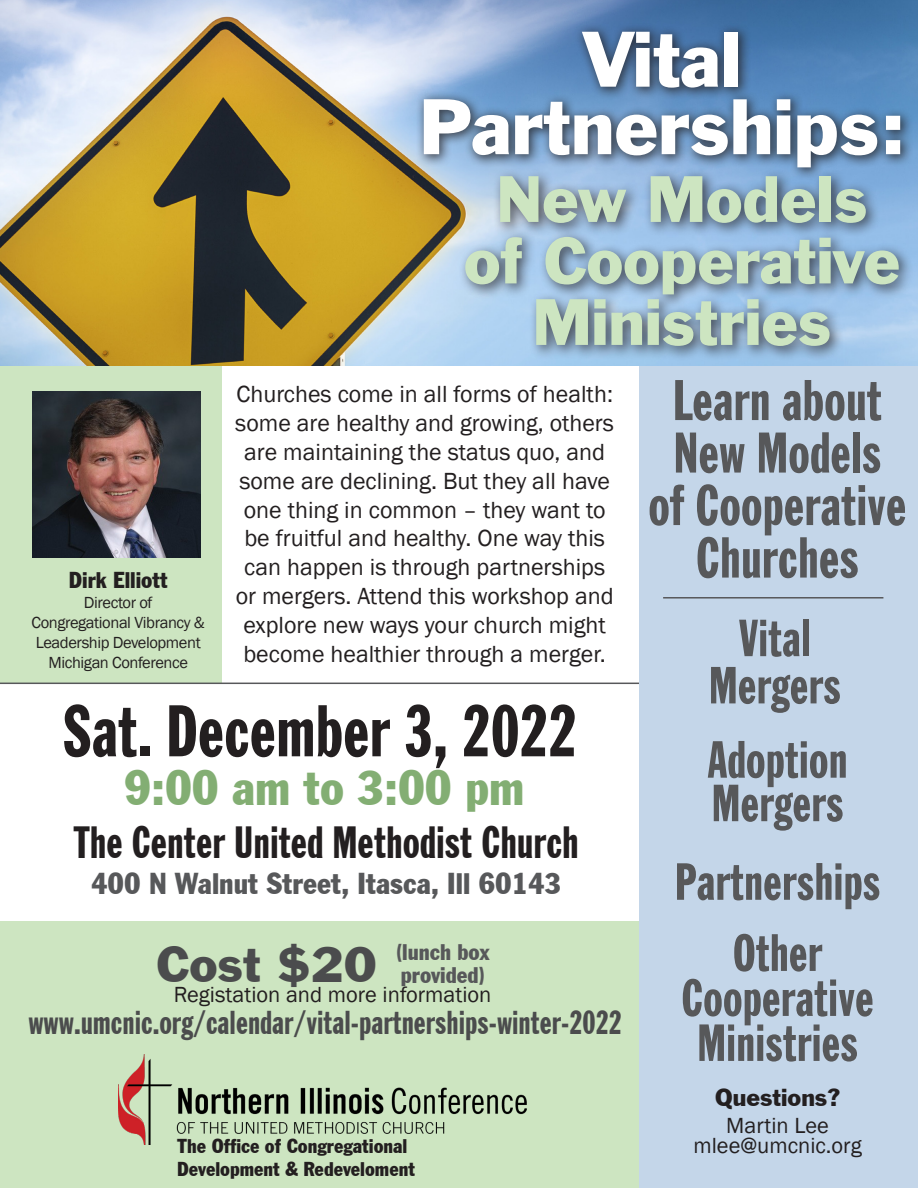
<style>
.page{position:relative;width:918px;height:1188px;background:#fff}
.page>*{position:absolute;margin:0;border:0;box-sizing:border-box;transform-origin:0 0}
.t1{font:extra-condensed 72.3px "Franklin Gothic BT";color:#231f20}
.t2{font:72.15px "Franklin Gothic BT";color:#fff}
.t3{font:60px/61.5px "Franklin Gothic BT";color:#cde5c1;text-align:center}
.t4{font:extra-condensed 56.7px/52.5px "Franklin Gothic BT";color:#57585a;text-align:center}
.t5{font:extra-condensed 51.6px/47.2px "Franklin Gothic BT";color:#57585a;text-align:center}
.t6{font:condensed 48.15px "Franklin Gothic BT";color:#83ae73}
.t7{font:46.2px "Franklin Gothic BT";color:#4b4c4d}
.t8{font:extra-condensed 45px "Franklin Gothic BT";color:#231f20}
.t9{font:extra-condensed 33px "Franklin Gothic BT";color:#4b4c4d}
.t10{font:condensed 29.55px "Franklin Gothic BT";color:#57585a}
.t11{font:24px/28.8px "Franklin Gothic";color:#231f20;text-align:center}
.t12{font:22.5px "Franklin Gothic";color:#231f20}
.t13{font:condensed 22.5px/22.5px "Franklin Gothic BT";color:#57585a}
.t14{font:condensed 22.5px "Franklin Gothic BT";color:#231f20}
.t15{font:22.5px "Franklin Gothic BT";color:#231f20}
.t16{font:condensed 19.65px "Franklin Gothic BT";color:#231f20}
.t17{font:16.5px/19.8px "Franklin Gothic";letter-spacing:-.025em;color:#231f20;text-align:center}
</style>
<div class="page">
<div style="left:0;top:0;width:221px;height:683px;background:#cde5c1"></div>
<hr style="left:0;top:683px;width:644px;height:1px;background:#57585a">
<div style="left:0;top:921px;width:644px;height:267px;background:#cde5c1"></div>
<div style="left:639px;top:0;width:279px;height:1188px;background:#c4d6e9"></div>
<img style="left:0;top:0;width:918px;height:365px">
<img style="left:119px;top:1054px;width:408px;height:91px">
<div style="left:415px;top:23px;width:499px;height:158px;background:#231f20;opacity:.75"></div>
<div style="left:458px;top:169px;width:456px;height:192px;background:#231f20;opacity:.75"></div>
<hr style="left:663px;top:597px;width:220px;height:2px;background:#57585a">
<img style="left:32px;top:392px;width:169px;height:166px">
<p class="t2" style="left:584px;top:17px;width:159px">Vital</p>
<p class="t2" style="left:419px;top:85px;width:489px">Partnerships:</p>
<p class="t3" style="left:496px;top:169px;width:373px">New Models</p>
<p class="t3" style="left:464px;top:231px;width:438px">of Cooperative<br>Ministries</p>
<p class="t14" style="left:69px;top:566px;width:100px">Dirk Elliott</p>
<p class="t17" style="left:32px;top:593px;width:175px">Director of<br>Congregational Vibrancy &amp;<br>Leadership Development<br>Michigan Conference</p>
<p class="t11" style="left:235px;top:380px;width:380px">Churches come in all forms of health: some are healthy and growing, others are maintaining the status quo, and</p>
<p class="t11" style="left:236px;top:467px;width:379px">some are declining. But they all have one thing in common – they want to be fruitful and healthy. One way this can happen is through partnerships or mergers. Attend this workshop and explore new ways your church might become healthier through a merger.</p>
<p class="t1" style="left:63px;top:689px;width:516px">Sat. December 3, 2022</p>
<p class="t6" style="left:125px;top:756px;width:401px">9:00 am to 3:00 pm</p>
<p class="t8" style="left:73px;top:816px;width:507px">The Center United Methodist Church</p>
<p class="t10" style="left:91px;top:864px;width:472px">400 N Walnut Street, Itasca, Ill 60143</p>
<p class="t7" style="left:157px;top:937px;width:222px">Cost $20</p>
<p class="t13" style="left:396px;top:940px;width:95px">(lunch box provided)</p>
<p class="t9" style="left:28px;top:1004px;width:595px">www.umcnic.org/calendar/vital-partnerships-winter-2022</p>
<p class="t12" style="left:174px;top:981px;width:319px">Registation and more information</p>
<p class="t16" style="left:177px;top:1133px;width:232px">The Office of Congregational</p>
<p class="t16" style="left:177px;top:1156px;width:239px">Development &amp; Redeveloment</p>
<p class="t4" style="left:648px;top:374px;width:260px">Learn about<br>New Models<br>of Cooperative</p>
<p class="t4" style="left:696px;top:531px;width:164px">Churches</p>
<p class="t5" style="left:709px;top:614px;width:134px">Vital<br>Mergers</p>
<p class="t5" style="left:708px;top:738px;width:142px;line-height:43.5px;text-align:left">Adoption<br>Mergers</p>
<p class="t5" style="left:675px;top:858px;width:207px">Partnerships</p>
<p class="t5" style="left:681px;top:930px;width:194px;line-height:45px">Other<br>Cooperative</p>
<p class="t5" style="left:697px;top:1019px;width:162px">Ministries</p>
<p class="t15" style="left:715px;top:1085px;width:126px">Questions?</p>
<p class="t12" style="left:726px;top:1112px;width:104px">Martin Lee</p>
<p class="t12" style="left:693px;top:1132px;width:170px">mlee@umcnic.org</p>
</div>
